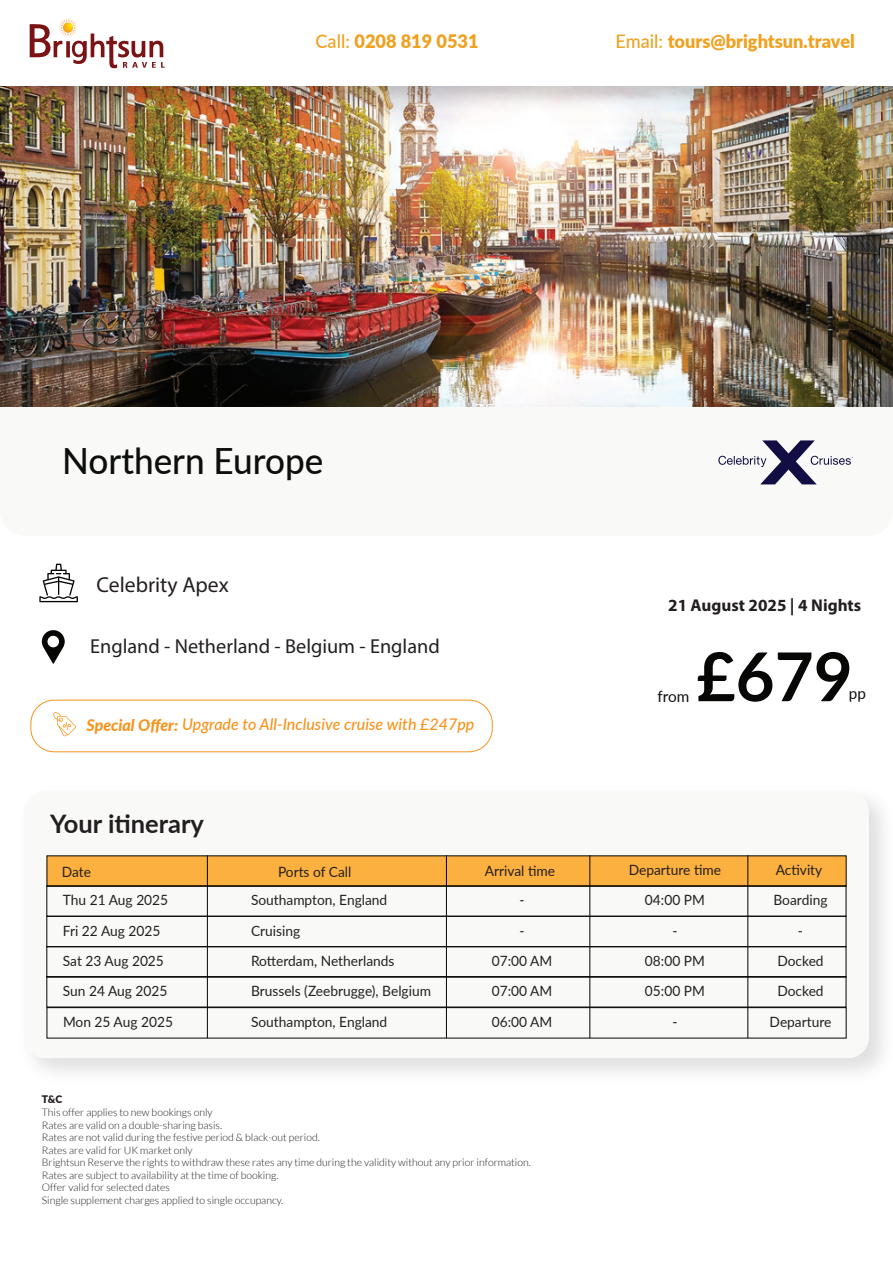
<style>
.page{position:relative;width:893px;height:1263px;background:#fff}
.page>*{position:absolute;margin:0;border:0;box-sizing:border-box;transform-origin:0 0}
.t1{font:700 67.35px "Lato";color:#070706}
.t2{font:500 36.15px "Lato";color:#0d0f0c}
.t3{font:700 25.5px "Lato";color:#231f20}
.t4{font:21.6px "Myriad Pro";color:#231f20}
.t5{font:20.25px "Myriad Pro";color:#231f20}
.t6{font:900 18.6px "Lato";color:#efa11f}
.t7{font:700 17.1px "Myriad Pro";color:#231f20}
.t8{font:italic 500 16.05px "Lato";color:#f7931d}
.t9{font:15.75px "Lato";color:#0d0f0c}
.t10{font:14.1px/28.5px "Lato";color:#231f20}
.t11{font:300 10.5px/12.6px "Lato";color:#231f20}
.t12{font:900 10.5px "Lato";color:#231f20}
.s1{font-weight:500}
.s2{font-weight:800}
</style>
<div class="page">
<div style="left:30px;top:700px;width:463px;height:52px;border:1px solid #f7931d;border-radius:23px"></div>
<div style="left:0;top:247px;width:893px;height:289px;background:#f9faf8;border-radius:24px"></div>
<svg style="left:39px;top:564px;width:39px;height:38px"></svg>
<svg style="left:42px;top:630px;width:23px;height:34px"></svg>
<svg style="left:718px;top:440px;width:135px;height:44px"></svg>
<svg style="left:53px;top:712px;width:23px;height:24px"></svg>
<div style="left:24px;top:791px;width:845px;height:267px;background:#f9faf8;border-radius:21px"></div>
<div style="left:47px;top:855px;width:799px;height:32px;background:#fbb03f"></div>
<div style="left:46px;top:885px;width:800px;height:32px;border:1px solid #040503"></div>
<div style="left:46px;top:916px;width:800px;height:31px;border:1px solid #040503"></div>
<div style="left:46px;top:946px;width:800px;height:31px;border:1px solid #040503"></div>
<div style="left:46px;top:976px;width:800px;height:31px;border:1px solid #040503"></div>
<div style="left:47px;top:1007px;width:799px;height:31px;border:1px solid #040503"></div>
<hr style="left:207px;top:855px;width:1px;height:183px;background:#040503">
<hr style="left:446px;top:855px;width:1px;height:183px;background:#040503">
<hr style="left:589px;top:855px;width:1px;height:183px;background:#040503">
<hr style="left:747px;top:855px;width:1px;height:183px;background:#040503">
<img style="left:0;top:119px;width:893px;height:287px">
<img style="left:0;top:86px;width:893px;height:33px">
<svg style="left:30px;top:18px;width:135px;height:50px"></svg>
<h3 class="t6" style="left:316px;top:27px;width:165px"><span class="s1">Call:</span> 0208 819 0531</h3>
<h3 class="t6" style="left:615px;top:27px;width:241px"><span class="s1">Email:</span> tours@brightsun.travel</h3>
<h2 class="t2" style="left:62px;top:435px;width:263px">Northern Europe</h2>
<h3 class="t4" style="left:97px;top:571px;width:134px">Celebrity Apex</h3>
<h3 class="t5" style="left:90px;top:633px;width:351px">England - Netherland - Belgium - England</h3>
<h3 class="t8" style="left:87px;top:713px;width:389px"><span class="s2">Special Offer:</span> Upgrade to All-Inclusive cruise with £247pp</h3>
<h3 class="t7" style="left:668px;top:594px;width:195px">21 August 2025 | 4 Nights</h3>
<h3 class="t9" style="left:658px;top:685px;width:33px">from</h3>
<h1 class="t1" style="left:696px;top:627px;width:158px">£679</h1>
<h3 class="t9" style="left:849px;top:681px;width:19px">pp</h3>
<h3 class="t3" style="left:50px;top:805px;width:155px">Your itinerary</h3>
<h3 class="t10" style="left:62px;top:857px;width:108px">Date<br>Thu 21 Aug 2025</h3>
<h3 class="t10" style="left:278px;top:856px;width:75px">Ports of Call</h3>
<h3 class="t10" style="left:485px;top:856px;width:72px">Arrival time</h3>
<h3 class="t10" style="left:629px;top:855px;width:94px">Departure time</h3>
<h3 class="t10" style="left:776px;top:855px;width:48px">Activity</h3>
<h3 class="t10" style="left:251px;top:885px;width:138px">Southampton, England</h3>
<h3 class="t10" style="left:520px;top:885px;width:7px">-</h3>
<h3 class="t10" style="left:645px;top:885px;width:61px">04:00 PM</h3>
<h3 class="t10" style="left:773px;top:885px;width:56px">Boarding</h3>
<h3 class="t10" style="left:63px;top:916px;width:99px">Fri 22 Aug 2025</h3>
<h3 class="t10" style="left:251px;top:916px;width:51px">Cruising</h3>
<h3 class="t10" style="left:520px;top:916px;width:7px">-</h3>
<h3 class="t10" style="left:672px;top:916px;width:7px">-</h3>
<h3 class="t10" style="left:798px;top:916px;width:7px">-</h3>
<h3 class="t10" style="left:63px;top:946px;width:102px">Sat 23 Aug 2025</h3>
<h3 class="t10" style="left:251px;top:946px;width:145px">Rotterdam, Netherlands</h3>
<h3 class="t10" style="left:492px;top:946px;width:62px">07:00 AM</h3>
<h3 class="t10" style="left:645px;top:946px;width:61px">08:00 PM</h3>
<h3 class="t10" style="left:777px;top:946px;width:48px">Docked</h3>
<h3 class="t10" style="left:63px;top:976px;width:106px">Sun 24 Aug 2025</h3>
<h3 class="t10" style="left:251px;top:976px;width:182px">Brussels (Zeebrugge), Belgium</h3>
<h3 class="t10" style="left:492px;top:976px;width:62px">07:00 AM</h3>
<h3 class="t10" style="left:645px;top:976px;width:61px">05:00 PM</h3>
<h3 class="t10" style="left:777px;top:976px;width:48px">Docked</h3>
<h3 class="t10" style="left:63px;top:1007px;width:111px">Mon 25 Aug 2025</h3>
<h3 class="t10" style="left:251px;top:1007px;width:138px">Southampton, England</h3>
<h3 class="t10" style="left:492px;top:1007px;width:62px">06:00 AM</h3>
<h3 class="t10" style="left:672px;top:1007px;width:7px">-</h3>
<h3 class="t10" style="left:770px;top:1007px;width:63px">Departure</h3>
<p class="t12" style="left:42px;top:1092px;width:22px">T&amp;C</p>
<p class="t11" style="left:42px;top:1106px;width:490px">This offer applies to new bookings only<br>Rates are valid on a double-sharing basis.<br>Rates are not valid during the festive period &amp; black-out period.<br>Rates are valid for UK market only<br>Brightsun Reserve the rights to withdraw these rates any time during the validity without any prior information.<br>Rates are subject to availability at the time of booking.<br>Offer valid for selected dates<br>Single supplement charges applied to single occupancy.</p>
</div>
